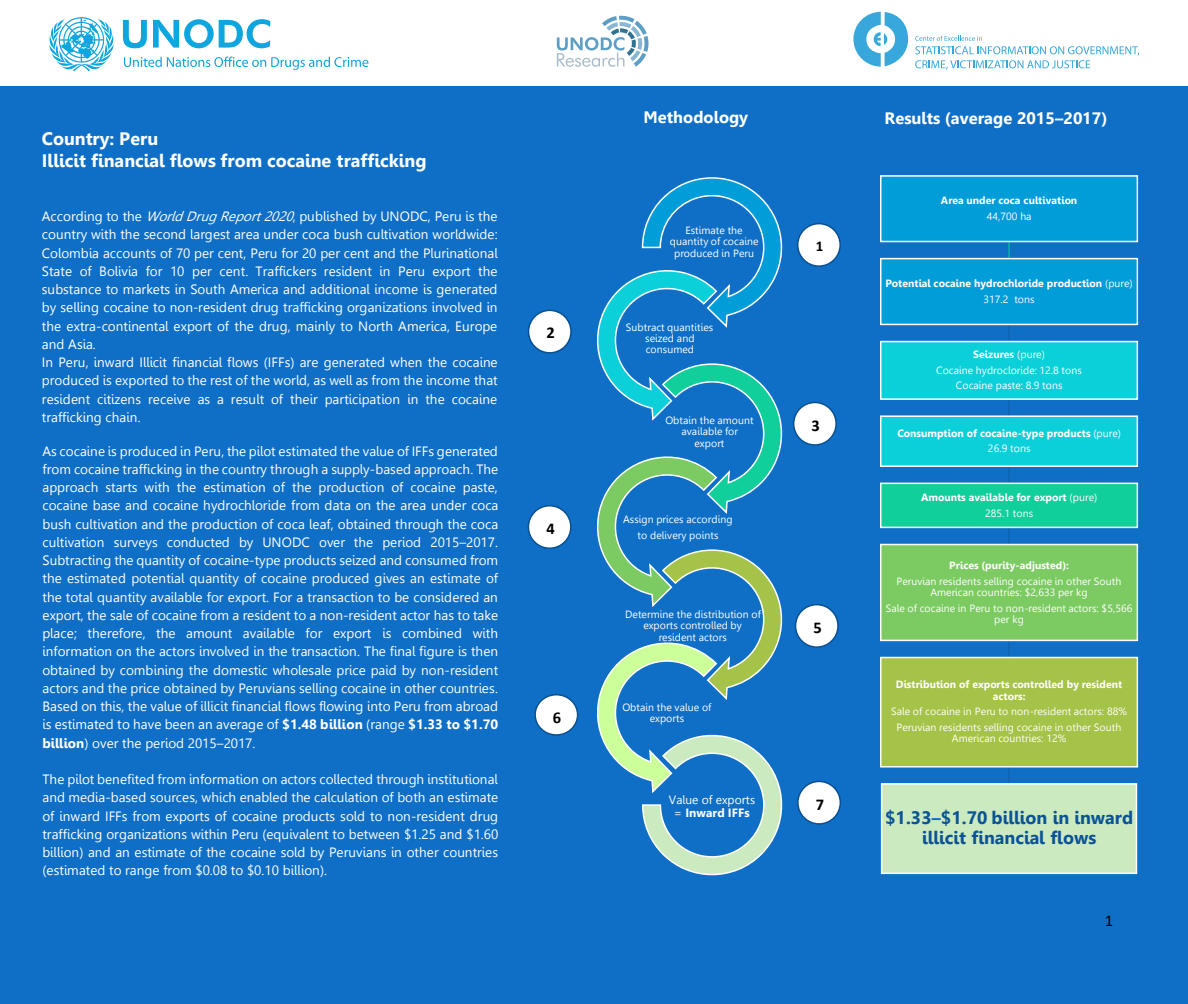
<style>
.page{position:relative;width:1188px;height:1004px;background:#fff}
.page>*{position:absolute;margin:0;border:0;box-sizing:border-box;transform-origin:0 0}
.t1{font:700 18px/21.6px "Leelawadee";color:#fff}
.t2{font:700 18px/19.5px "Leelawadee";letter-spacing:-.005em;color:#0b5395;text-align:center}
.t3{font:700 16.5px "Leelawadee";letter-spacing:.005em;color:#fff}
.t4{font:700 16.5px "Calibri";color:#000}
.t5{font:16.5px "Calibri";color:#000}
.t6{font:700 15px "Calibri";color:#000}
.t7{font:13.5px/18.3px "Leelawadee";color:#fff;text-align:justify}
.t8{font:12px/12.9px "Leelawadee";color:#fff;text-align:center}
.t9{font:10.5px/11.4px "Leelawadee";letter-spacing:.005em;color:#fff;text-align:center}
.t10{font:700 10.5px/15.9px "Leelawadee";color:#fff;text-align:center}
.s1{font-style:italic}
.s2{font-weight:700}
.s3{font-weight:400}
.s4{color:#0f6fc6}
</style>
<div class="page">
<div style="left:0;top:85px;width:1187px;height:918px;background:#0f6fc6"></div>
<div style="left:798px;top:223px;width:42px;height:43px;background:#fff;border-radius:50%"></div>
<div style="left:797px;top:223px;width:44px;height:44px;border:2px solid #085091;border-radius:50%"></div>
<div style="left:529px;top:310px;width:42px;height:43px;background:#fff;border-radius:50%"></div>
<div style="left:528px;top:309px;width:44px;height:44px;border:2px solid #085091;border-radius:50%"></div>
<div style="left:794px;top:402px;width:42px;height:43px;background:#fff;border-radius:50%"></div>
<div style="left:793px;top:401px;width:44px;height:44px;border:2px solid #085091;border-radius:50%"></div>
<div style="left:528px;top:505px;width:43px;height:43px;background:#fff;border-radius:50%"></div>
<div style="left:528px;top:505px;width:44px;height:43px;border:2px solid #085091;border-radius:50%"></div>
<div style="left:796px;top:604px;width:42px;height:43px;background:#fff;border-radius:50%"></div>
<div style="left:795px;top:603px;width:44px;height:44px;border:2px solid #085091;border-radius:50%"></div>
<div style="left:535px;top:694px;width:43px;height:40px;background:#fff;border-radius:50%"></div>
<div style="left:534px;top:693px;width:44px;height:42px;border:2px solid #085091;border-radius:50%"></div>
<div style="left:798px;top:781px;width:42px;height:42px;background:#fff;border-radius:50%"></div>
<div style="left:797px;top:780px;width:44px;height:44px;border:2px solid #085091;border-radius:50%"></div>
<svg style="left:596px;top:177px;width:187px;height:699px"></svg>
<svg style="left:1008px;top:767px;width:2px;height:15px"></svg>
<svg style="left:1008px;top:641px;width:2px;height:15px"></svg>
<svg style="left:1008px;top:528px;width:2px;height:15px"></svg>
<svg style="left:1008px;top:467px;width:2px;height:15px"></svg>
<svg style="left:1008px;top:399px;width:2px;height:16px"></svg>
<svg style="left:1008px;top:325px;width:2px;height:15px"></svg>
<svg style="left:1009px;top:242px;width:1px;height:16px"></svg>
<div style="left:881px;top:176px;width:256px;height:65px;background:#009dd9"></div>
<div style="left:880px;top:175px;width:258px;height:67px;border:2px solid #fff"></div>
<div style="left:881px;top:258px;width:256px;height:66px;background:#009dd9"></div>
<div style="left:880px;top:258px;width:258px;height:67px;border:2px solid #fff"></div>
<div style="left:881px;top:341px;width:256px;height:58px;background:#0bd0d9"></div>
<div style="left:880px;top:340px;width:258px;height:59px;border:2px solid #fff"></div>
<div style="left:881px;top:416px;width:256px;height:50px;background:#0bd0d9"></div>
<div style="left:880px;top:415px;width:258px;height:52px;border:2px solid #fff"></div>
<div style="left:881px;top:483px;width:256px;height:44px;background:#10cf9b"></div>
<div style="left:880px;top:482px;width:258px;height:46px;border:2px solid #fff"></div>
<div style="left:881px;top:544px;width:256px;height:96px;background:#7cca62"></div>
<div style="left:880px;top:543px;width:258px;height:98px;border:2px solid #fff"></div>
<div style="left:881px;top:657px;width:256px;height:109px;background:#a5c249"></div>
<div style="left:880px;top:656px;width:258px;height:111px;border:2px solid #fff"></div>
<div style="left:882px;top:783px;width:254px;height:89px;background:#cbeac0"></div>
<div style="left:881px;top:782px;width:256px;height:91px;border:2px solid #fff"></div>
<svg style="left:853px;top:12px;width:55px;height:55px"></svg>
<svg style="left:915px;top:36px;width:224px;height:34px"></svg>
<svg style="left:557px;top:15px;width:92px;height:52px"></svg>
<svg style="left:123px;top:20px;width:24px;height:28px"></svg>
<svg style="left:153px;top:19px;width:117px;height:29px"></svg>
<svg style="left:49px;top:17px;width:65px;height:54px"></svg>
<svg style="left:124px;top:57px;width:244px;height:13px"></svg>
<h1 class="t1" style="left:42px;top:128px;width:386px">Country: Peru<br>Illicit financial flows from cocaine trafficking</h1>
<p class="t7" style="left:42px;top:207px;width:457px;text-align:left">According to the <span class="s1">WorldDrugReport2020</span>, published by UNODC, Peru is the country with the second largest area under coca bush cultivation worldwide:<br>Colombia accounts of 70 per cent, Peru for 20 per cent and the Plurinational State of Bolivia for 10 per cent. Traffickers resident in Peru export the substance to markets in South America and additional income is generated by selling cocaine to non-resident drug trafficking organizations involved in the extra-continental export of the drug, mainly to North America, Europe and Asia.<br>In Peru, inward Illicit financial flows (IFFs) are generated when the cocaine produced is exported to the rest of the world, as well as from the income that resident citizens receive as a result of their participation in the cocaine trafficking chain.</p>
<p class="t7" style="left:42px;top:442px;width:457px">As cocaine is produced in Peru, the pilot estimated the value of IFFs generated from cocaine trafficking in the country through a supply-based approach. The approach starts with the estimation of the production of cocaine paste, cocaine base and cocaine hydrochloride from data on the area under coca bush cultivation and the production of coca leaf, obtained through the coca cultivation surveys conducted by UNODC over the period 2015–2017.<br>Subtracting the quantity of cocaine-type products seized and consumed from the estimated potential quantity of cocaine produced gives an estimate of the total quantity available for export. For a transaction to be considered an export, the sale of cocaine from a resident to a non-resident actor has to take place; therefore, the amount available for export is combined with information on the actors involved in the transaction. The final figure is then obtained by combining the domestic wholesale price paid by non-resident actors and the price obtained by Peruvians selling cocaine in other countries.<br>Based on this, the value of illicit financial flows flowing into Peru from abroad is estimated to have been an average of <span class="s2">$1.48 billion</span> (range <span class="s2">$1.33 to $1.70 billion</span>) over the period 2015–2017.</p>
<p class="t7" style="left:42px;top:770px;width:457px">The pilot benefited from information on actors collected through institutional and media-based sources, which enabled the calculation of both an estimate of inward IFFs from exports of cocaine products sold to non-resident drug trafficking organizations within Peru (equivalent to between $1.25 and $1.60 billion) and an estimate of the cocaine sold by Peruvians in other countries (estimated to range from $0.08 to $0.10 billion).</p>
<p class="t4" style="left:546px;top:321px;width:10px">2</p>
<p class="t4" style="left:546px;top:516px;width:10px">4</p>
<p class="t4" style="left:553px;top:705px;width:10px">6</p>
<p class="t3" style="left:644px;top:108px;width:106px">Methodology</p>
<p class="t3" style="left:885px;top:108px;width:225px">Results (average 2015–2017)</p>
<p class="t9" style="left:670px;top:224px;width:90px">Estimate the quantity of cocaine produced in Peru</p>
<p class="t9" style="left:626px;top:321px;width:89px">Subtract quantities seized and consumed</p>
<p class="t9" style="left:665px;top:414px;width:90px">Obtain the amount available for export</p>
<p class="t9" style="left:623px;top:511px;width:111px;line-height:15.9px">Assign prices according to delivery points</p>
<p class="t9" style="left:625px;top:608px;width:137px">Determine the distribution of exports controlled by resident actors</p>
<p class="t9" style="left:623px;top:701px;width:90px">Obtain the value of exports</p>
<p class="t8" style="left:669px;top:792px;width:88px">Value of exports = <span class="s2">Inward IFFs</span></p>
<p class="t6" style="left:816px;top:235px;width:9px">1</p>
<p class="t4" style="left:812px;top:413px;width:10px">3</p>
<p class="t4" style="left:813px;top:615px;width:10px">5</p>
<p class="t4" style="left:816px;top:792px;width:10px">7</p>
<p class="t10" style="left:941px;top:192px;width:138px">Area under coca cultivation</p>
<p class="t9" style="left:987px;top:210px;width:46px">44,700 ha</p>
<p class="t10" style="left:885px;top:275px;width:249px">Potential cocaine hydrochloride production <span class="s3">(pure)<br>317.2 tons</span></p>
<p class="t9" style="left:936px;top:346px;width:147px;line-height:15.8px"><span class="s2">Seizures</span> (pure)<br>Cocaine hydrocloride: 12.8 tons<br>Cocaine paste: 8.9 tons</p>
<p class="t10" style="left:897px;top:425px;width:225px">Consumption of cocaine-type products <span class="s3">(pure)<br>26.9 tons</span></p>
<p class="t10" style="left:921px;top:489px;width:178px">Amounts available for export <span class="s3">(pure)<br>285.1 tons</span></p>
<p class="t10" style="left:949px;top:556px;width:121px">Prices (purity-adjusted):</p>
<p class="t9" style="left:897px;top:575px;width:226px">Peruvian residents selling cocaine in other South<br>American countries: $2,633 per kg</p>
<p class="t9" style="left:886px;top:602px;width:248px">Sale of cocaine in Peru to non-resident actors: $5,566 per kg</p>
<p class="t10" style="left:896px;top:678px;width:228px;line-height:11.4px">Distribution of exports controlled by resident actors:</p>
<p class="t9" style="left:891px;top:703px;width:237px;line-height:15.9px">Sale of cocaine in Peru to non-resident actors: 88%<br>Peruvian residents selling cocaine in other South</p>
<p class="t9" style="left:952px;top:732px;width:116px">American countries: 12%</p>
<h1 class="t2" style="left:885px;top:808px;width:249px">$1.33<span class="s4">–</span>$1.70 billion in inward illicit financial flows</h1>
<p class="t5" style="left:1105px;top:908px;width:10px">1</p>
</div>
